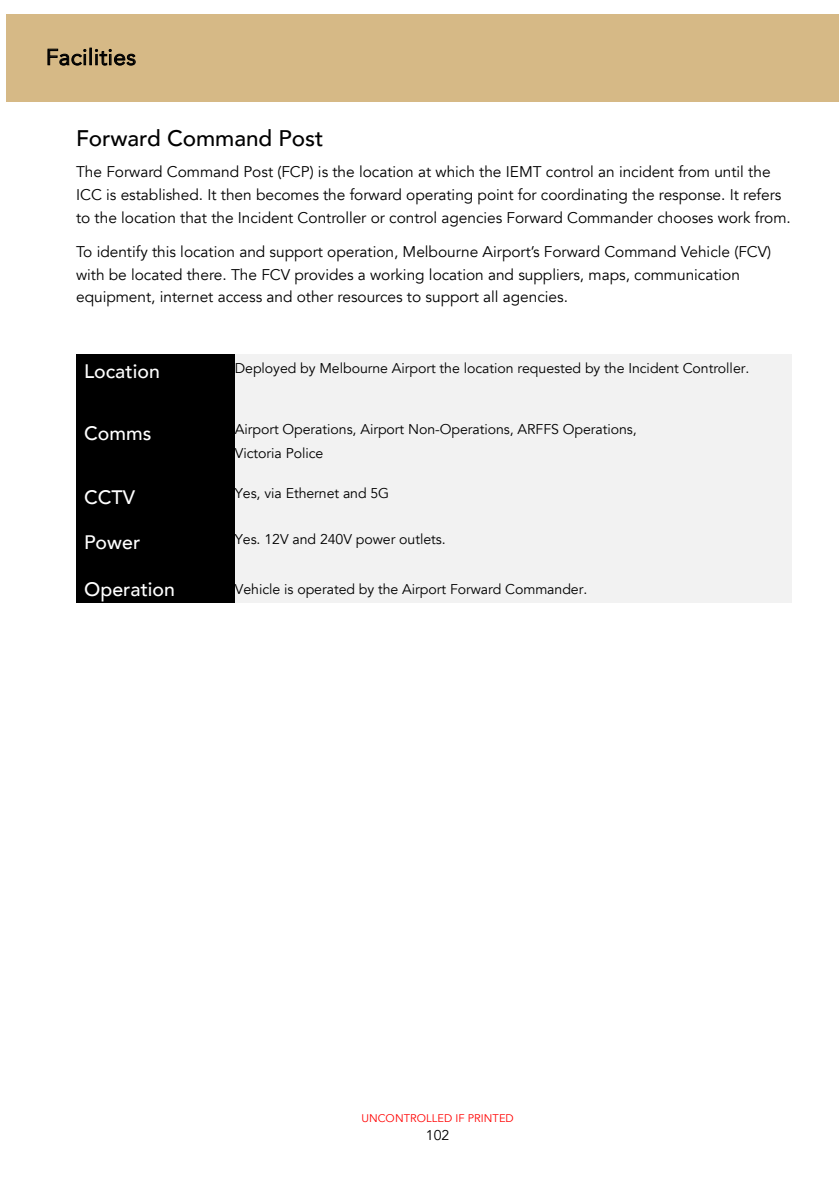
<style>
.page{position:relative;width:840px;height:1191px;background:#fff}
.page>*{position:absolute;margin:0;border:0;box-sizing:border-box;transform-origin:0 0}
.t1{font:500 22.6px "Avenir";letter-spacing:-.005em;color:#000}
.t2{font:22px "Avenir";letter-spacing:.02em;color:#000}
.t3{font:500 19.4px "Avenir";letter-spacing:.005em;color:#fff}
.t4{font:15.4px/22.6px "Avenir";color:#000}
.t5{font:14.2px/23.2px "Avenir";letter-spacing:-.005em;color:#000}
.t6{font:11px "Avenir";letter-spacing:.005em;color:#f00}
</style>
<div class="page">
<div style="left:6px;top:14px;width:410px;height:88px;background:#d6b986"></div>
<div style="left:416px;top:14px;width:422px;height:88px;background:#d6b986"></div>
<div style="left:76px;top:354px;width:159px;height:62px;background:#000"></div>
<div style="left:235px;top:354px;width:555px;height:62px;background:#f2f2f2"></div>
<div style="left:76px;top:416px;width:159px;height:64px;background:#000"></div>
<div style="left:235px;top:416px;width:555px;height:64px;background:#f2f2f2"></div>
<div style="left:76px;top:480px;width:159px;height:45px;background:#000"></div>
<div style="left:235px;top:480px;width:555px;height:45px;background:#f2f2f2"></div>
<div style="left:76px;top:525px;width:159px;height:51px;background:#000"></div>
<div style="left:235px;top:525px;width:555px;height:51px;background:#f2f2f2"></div>
<div style="left:76px;top:576px;width:159px;height:26px;background:#000"></div>
<div style="left:235px;top:576px;width:555px;height:26px;background:#f2f2f2"></div>
<p class="t2" style="left:46px;top:44px;width:91px">Facilities</p>
<p class="t1" style="left:76px;top:119px;width:248px">Forward Command Post</p>
<p class="t4" style="left:76px;top:161px;width:715px">The Forward Command Post (FCP) is the location at which the IEMT control an incident from until the<br>ICC is established. It then becomes the forward operating point for coordinating the response. It refers to the location that the Incident Controller or control agencies Forward Commander chooses work from.</p>
<p class="t4" style="left:76px;top:240px;width:696px">To identify this location and support operation, Melbourne Airport’s Forward Command Vehicle (FCV) with be located there. The FCV provides a working location and suppliers, maps, communication equipment, internet access and other resources to support all agencies.</p>
<p class="t3" style="left:84px;top:355px;width:77px">Location</p>
<p class="t5" style="left:235px;top:356px;width:515px">Deployed by Melbourne Airport the location requested by the Incident Controller.</p>
<p class="t3" style="left:84px;top:417px;width:69px">Comms</p>
<p class="t5" style="left:235px;top:418px;width:403px">Airport Operations, Airport Non-Operations, ARFFS Operations,<br>Victoria Police</p>
<p class="t3" style="left:84px;top:480px;width:53px">CCTV</p>
<p class="t5" style="left:235px;top:482px;width:156px">Yes, via Ethernet and 5G</p>
<p class="t3" style="left:84px;top:526px;width:58px">Power</p>
<p class="t5" style="left:235px;top:527px;width:212px">Yes. 12V and 240V power outlets.</p>
<p class="t3" style="left:84px;top:572px;width:93px">Operation</p>
<p class="t5" style="left:235px;top:578px;width:354px">Vehicle is operated by the Airport Forward Commander.</p>
<p class="t6" style="left:361px;top:1111px;width:154px">UNCONTROLLED IF PRINTED</p>
<p class="t5" style="left:425px;top:1124px;width:25px">102</p>
</div>
